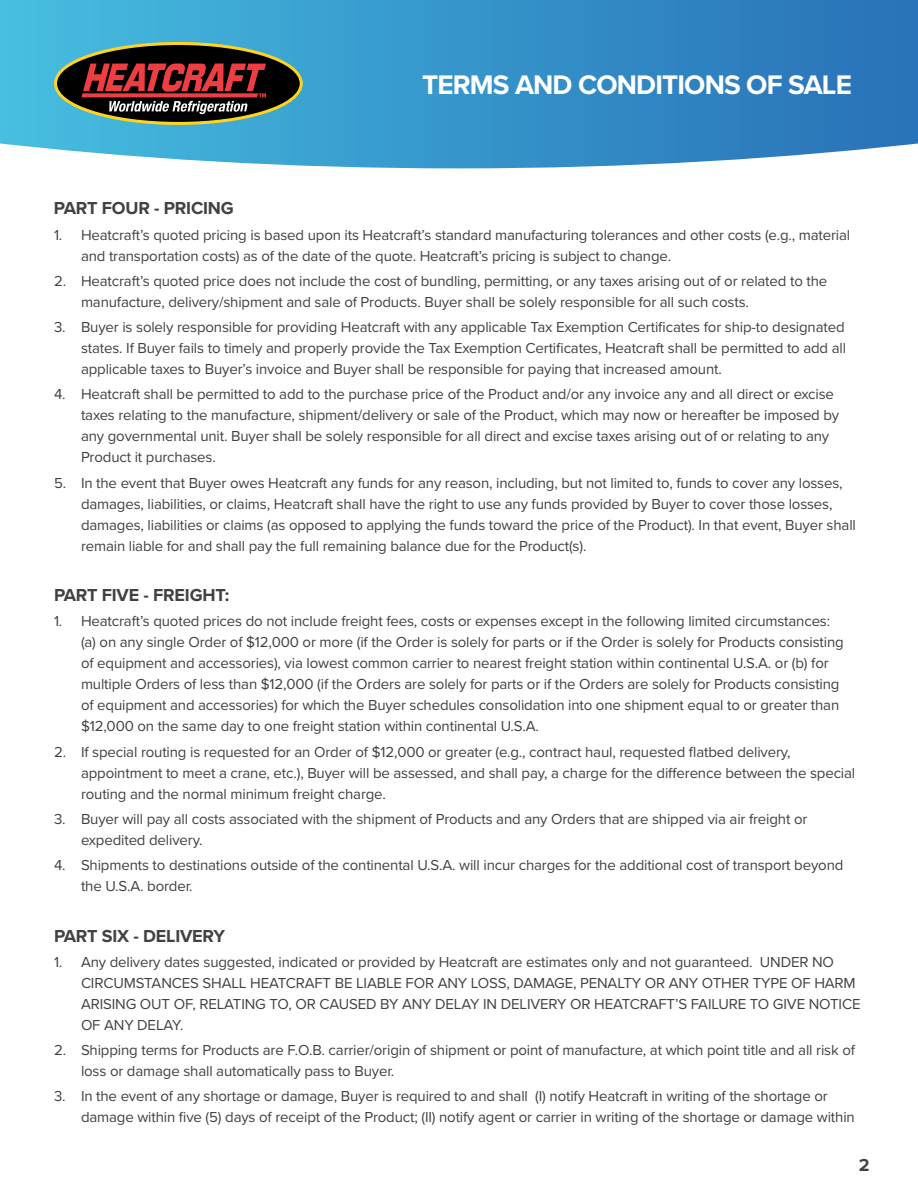
<style>
.page{position:relative;width:918px;height:1188px;background:#fff}
.page>*{position:absolute;margin:0;border:0;box-sizing:border-box;transform-origin:0 0}
.t1{font:700 27.75px "Proxima Nova";letter-spacing:-.03em;color:#fff}
.t2{font:700 18px "Proxima Nova";letter-spacing:-.01em;color:#414042}
.t3{font:15px/21px "Proxima Nova";letter-spacing:-.01em;color:#414042}
</style>
<div class="page">
<svg style="left:0;top:0;width:918px;height:168px;background:#4098cc"></svg>
<svg style="left:54px;top:42px;width:249px;height:83px;background:#554944"></svg>
<h1 class="t1" style="left:422px;top:65px;width:431px">TERMS AND CONDITIONS OF SALE</h1>
<p class="t2" style="left:54px;top:195px;width:181px">PART FOUR - PRICING</p>
<p class="t3" style="left:81px;top:223px;width:771px;text-indent:-27px">1. Heatcraft’s quoted pricing is based upon its Heatcraft’s standard manufacturing tolerances and other costs (e.g., material and transportation costs) as of the date of the quote. Heatcraft’s pricing is subject to change.</p>
<p class="t3" style="left:81px;top:270px;width:748px;text-indent:-27px">2. Heatcraft’s quoted price does not include the cost of bundling, permitting, or any taxes arising out of or related to the manufacture, delivery/shipment and sale of Products. Buyer shall be solely responsible for all such costs.</p>
<p class="t3" style="left:81px;top:316px;width:767px;text-align:justify;text-indent:-27px">3. Buyer is solely responsible for providing Heatcraft with any applicable Tax Exemption Certificates for ship-to designated states. If Buyer fails to timely and properly provide the Tax Exemption Certificates, Heatcraft shall be permitted to add all applicable taxes to Buyer’s invoice and Buyer shall be responsible for paying that increased amount.</p>
<p class="t3" style="left:81px;top:383px;width:760px;text-indent:-27px">4. Heatcraft shall be permitted to add to the purchase price of the Product and/or any invoice any and all direct or excise taxes relating to the manufacture, shipment/delivery or sale of the Product, which may now or hereafter be imposed by any governmental unit. Buyer shall be solely responsible for all direct and excise taxes arising out of or relating to any Product it purchases.</p>
<p class="t3" style="left:81px;top:471px;width:776px;text-indent:-27px">5. In the event that Buyer owes Heatcraft any funds for any reason, including, but not limited to, funds to cover any losses, damages, liabilities, or claims, Heatcraft shall have the right to use any funds provided by Buyer to cover those losses, damages, liabilities or claims (as opposed to applying the funds toward the price of the Product). In that event, Buyer shall remain liable for and shall pay the full remaining balance due for the Product(s).</p>
<p class="t2" style="left:54px;top:582px;width:177px">PART FIVE - FREIGHT:</p>
<p class="t3" style="left:81px;top:610px;width:764px;text-indent:-27px">1. Heatcraft’s quoted prices do not include freight fees, costs or expenses except in the following limited circumstances: (a) on any single Order of $12,000 or more (if the Order is solely for parts or if the Order is solely for Products consisting of equipment and accessories), via lowest common carrier to nearest freight station within continental U.S.A. or (b) for multiple Orders of less than $12,000 (if the Orders are solely for parts or if the Orders are solely for Products consisting of equipment and accessories) for which the Buyer schedules consolidation into one shipment equal to or greater than $12,000 on the same day to one freight station within continental U.S.A.</p>
<p class="t3" style="left:81px;top:740px;width:776px;text-indent:-27px">2. If special routing is requested for an Order of $12,000 or greater (e.g., contract haul, requested flatbed delivery, appointment to meet a crane, etc.), Buyer will be assessed, and shall pay, a charge for the difference between the special routing and the normal minimum freight charge.</p>
<p class="t3" style="left:81px;top:808px;width:728px;text-indent:-27px">3. Buyer will pay all costs associated with the shipment of Products and any Orders that are shipped via air freight or expedited delivery.</p>
<p class="t3" style="left:81px;top:854px;width:764px;text-indent:-27px">4. Shipments to destinations outside of the continental U.S.A. will incur charges for the additional cost of transport beyond the U.S.A. border.</p>
<p class="t2" style="left:54px;top:922px;width:173px">PART SIX - DELIVERY</p>
<p class="t3" style="left:81px;top:951px;width:781px;text-indent:-27px">1. Any delivery dates suggested, indicated or provided by Heatcraft are estimates only and not guaranteed. UNDER NO CIRCUMSTANCES SHALL HEATCRAFT BE LIABLE FOR ANY LOSS, DAMAGE, PENALTY OR ANY OTHER TYPE OF HARM ARISING OUT OF, RELATING TO, OR CAUSED BY ANY DELAY IN DELIVERY OR HEATCRAFT’S FAILURE TO GIVE NOTICE OF ANY DELAY.</p>
<p class="t3" style="left:81px;top:1039px;width:776px;text-indent:-27px">2. Shipping terms for Products are F.O.B. carrier/origin of shipment or point of manufacture, at which point title and all risk of loss or damage shall automatically pass to Buyer.</p>
<p class="t3" style="left:81px;top:1085px;width:775px;text-indent:-27px">3. In the event of any shortage or damage, Buyer is required to and shall (I) notify Heatcraft in writing of the shortage or damage within five (5) days of receipt of the Product; (II) notify agent or carrier in writing of the shortage or damage within</p>
<p class="t2" style="left:859px;top:1151px;width:12px">2</p>
</div>
